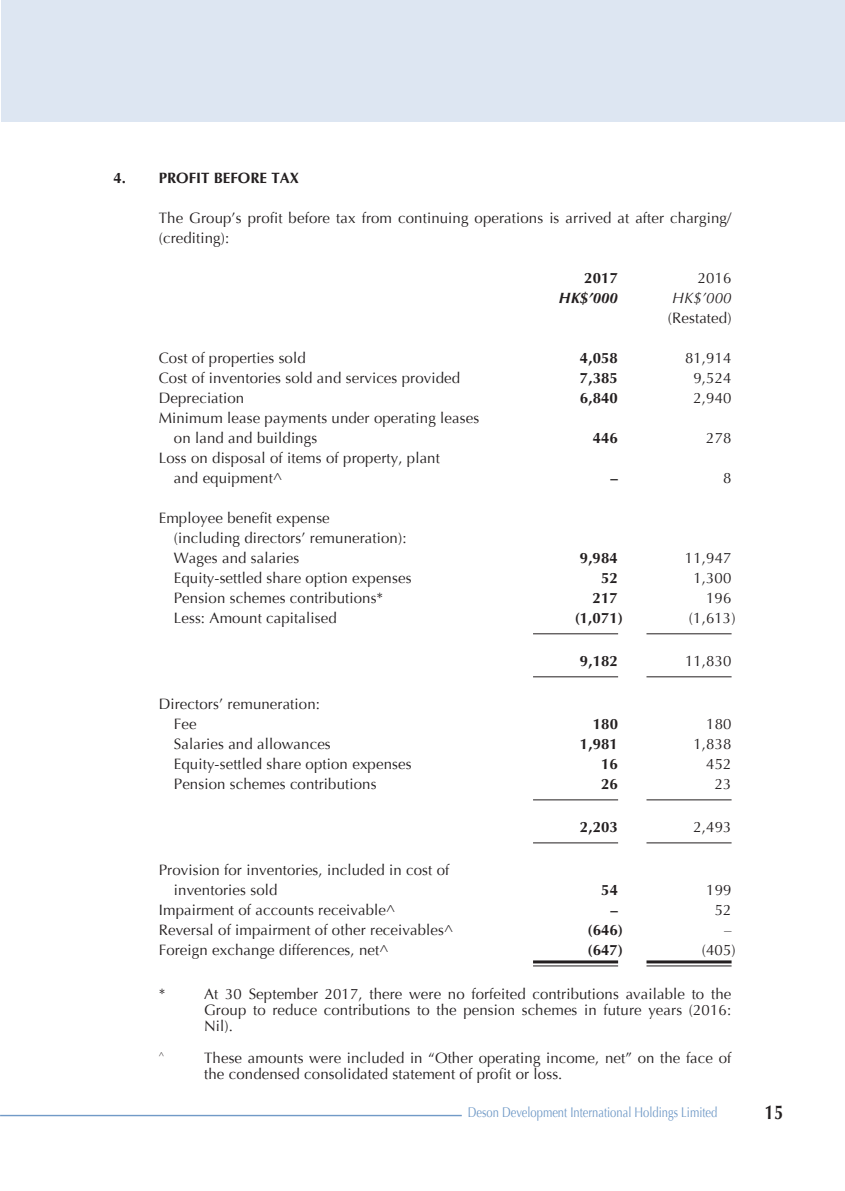
<style>
.page{position:relative;width:845px;height:1191px;background:#fff}
.page>*{position:absolute;margin:0;border:0;box-sizing:border-box;transform-origin:0 0}
.t1{font:700 20px "Optima";color:#231f20;scale:.8 1}
.t2{font:15px/20px "Optima";letter-spacing:.01em;color:#231f20}
.t3{font:700 15px "Optima";letter-spacing:.01em;color:#231f20}
.t4{font:italic 700 15px "Optima";color:#231f20}
.t5{font:italic 15px "Optima";color:#231f20}
.t6{font:14px "Optima";color:#719ac7;scale:.8 1}
.t7{font:8.8px "Optima";color:#231f20}
</style>
<div class="page">
<hr style="left:0;top:1114px;width:462px;height:2px;background:#719ac7">
<div style="left:1px;top:0;width:844px;height:121px;background:#dde6f2"></div>
<hr style="left:533px;top:633px;width:85px;height:1px;background:#231f20">
<hr style="left:646px;top:633px;width:85px;height:1px;background:#231f20">
<hr style="left:533px;top:676px;width:85px;height:1px;background:#231f20">
<hr style="left:646px;top:676px;width:85px;height:1px;background:#231f20">
<hr style="left:533px;top:799px;width:85px;height:1px;background:#231f20">
<hr style="left:646px;top:799px;width:85px;height:1px;background:#231f20">
<hr style="left:533px;top:842px;width:85px;height:1px;background:#231f20">
<hr style="left:646px;top:842px;width:85px;height:1px;background:#231f20">
<hr style="left:533px;top:960px;width:85px;height:3px;background:#231f20">
<hr style="left:533px;top:965px;width:85px;height:1px;background:#231f20">
<hr style="left:646px;top:960px;width:85px;height:3px;background:#231f20">
<hr style="left:646px;top:965px;width:85px;height:1px;background:#231f20">
<p class="t3" style="left:113px;top:169px;width:187px">4. PROFIT BEFORE TAX</p>
<p class="t2" style="left:159px;top:208px;width:574px">The Group’s profit before tax from continuing operations is arrived at after charging/ (crediting):</p>
<p class="t3" style="left:584px;top:269px;width:35px">2017</p>
<p class="t2" style="left:698px;top:268px;width:35px">2016</p>
<p class="t4" style="left:559px;top:289px;width:61px">HK$’000</p>
<p class="t5" style="left:672px;top:289px;width:61px">HK$’000</p>
<p class="t2" style="left:668px;top:308px;width:65px">(Restated)</p>
<p class="t2" style="left:159px;top:348px;width:148px">Cost of properties sold</p>
<p class="t3" style="left:580px;top:349px;width:40px">4,058</p>
<p class="t2" style="left:685px;top:348px;width:48px">81,914</p>
<p class="t2" style="left:159px;top:368px;width:303px">Cost of inventories sold and services provided</p>
<p class="t3" style="left:580px;top:369px;width:40px">7,385</p>
<p class="t2" style="left:693px;top:368px;width:40px">9,524</p>
<p class="t2" style="left:159px;top:388px;width:87px">Depreciation</p>
<p class="t3" style="left:580px;top:389px;width:40px">6,840</p>
<p class="t2" style="left:693px;top:388px;width:40px">2,940</p>
<p class="t2" style="left:174px;top:408px;width:307px;text-indent:-15px">Minimum lease payments under operating leases on land and buildings</p>
<p class="t3" style="left:593px;top:429px;width:27px">446</p>
<p class="t2" style="left:706px;top:428px;width:27px">278</p>
<p class="t2" style="left:174px;top:448px;width:268px;text-indent:-15px">Loss on disposal of items of property, plant and equipment^</p>
<p class="t2" style="left:174px;top:508px;width:234px;text-indent:-15px">Employee benefit expense<br>(including directors’ remuneration):<br>Wages and salaries</p>
<p class="t3" style="left:610px;top:469px;width:9px">–</p>
<p class="t2" style="left:723px;top:468px;width:10px">8</p>
<p class="t3" style="left:580px;top:549px;width:40px">9,984</p>
<p class="t2" style="left:685px;top:548px;width:48px">11,947</p>
<p class="t2" style="left:174px;top:568px;width:239px">Equity-settled share option expenses</p>
<p class="t3" style="left:601px;top:569px;width:18px">52</p>
<p class="t2" style="left:693px;top:568px;width:40px">1,300</p>
<p class="t2" style="left:174px;top:588px;width:211px">Pension schemes contributions*</p>
<p class="t3" style="left:592px;top:589px;width:27px">217</p>
<p class="t2" style="left:706px;top:588px;width:27px">196</p>
<p class="t2" style="left:174px;top:608px;width:164px">Less: Amount capitalised</p>
<p class="t3" style="left:575px;top:609px;width:50px">(1,071)</p>
<p class="t2" style="left:689px;top:608px;width:48px">(1,613)</p>
<p class="t3" style="left:580px;top:652px;width:40px">9,182</p>
<p class="t2" style="left:685px;top:651px;width:48px">11,830</p>
<p class="t2" style="left:174px;top:694px;width:148px;text-indent:-15px">Directors’ remuneration:<br>Fee</p>
<p class="t3" style="left:593px;top:715px;width:27px">180</p>
<p class="t2" style="left:706px;top:714px;width:27px">180</p>
<p class="t2" style="left:174px;top:734px;width:158px">Salaries and allowances</p>
<p class="t3" style="left:580px;top:735px;width:40px">1,981</p>
<p class="t2" style="left:693px;top:734px;width:40px">1,838</p>
<p class="t2" style="left:174px;top:754px;width:239px">Equity-settled share option expenses</p>
<p class="t3" style="left:601px;top:755px;width:18px">16</p>
<p class="t2" style="left:706px;top:754px;width:27px">452</p>
<p class="t2" style="left:174px;top:774px;width:204px">Pension schemes contributions</p>
<p class="t3" style="left:601px;top:775px;width:18px">26</p>
<p class="t2" style="left:714px;top:774px;width:18px">23</p>
<p class="t3" style="left:580px;top:818px;width:40px">2,203</p>
<p class="t2" style="left:693px;top:817px;width:40px">2,493</p>
<p class="t2" style="left:174px;top:860px;width:277px;text-indent:-15px">Provision for inventories, included in cost of inventories sold</p>
<p class="t3" style="left:601px;top:881px;width:18px">54</p>
<p class="t2" style="left:706px;top:880px;width:27px">199</p>
<p class="t2" style="left:159px;top:900px;width:238px">Impairment of accounts receivable^</p>
<p class="t3" style="left:610px;top:901px;width:9px">–</p>
<p class="t2" style="left:715px;top:900px;width:18px">52</p>
<p class="t2" style="left:159px;top:920px;width:296px">Reversal of impairment of other receivables^</p>
<p class="t3" style="left:587px;top:921px;width:37px">(646)</p>
<p class="t2" style="left:724px;top:920px;width:9px">–</p>
<p class="t2" style="left:159px;top:940px;width:231px">Foreign exchange differences, net^</p>
<p class="t3" style="left:587px;top:941px;width:37px">(647)</p>
<p class="t2" style="left:702px;top:940px;width:35px">(405)</p>
<p class="t2" style="left:159px;top:984px;width:8px">*</p>
<p class="t2" style="left:204px;top:986px;width:528px;line-height:16px;text-align:justify">At 30 September 2017, there were no forfeited contributions available to the Group to reduce contributions to the pension schemes in future years (2016:<br>Nil).</p>
<p class="t7" style="left:159px;top:1050px;width:7px">^</p>
<p class="t2" style="left:204px;top:1050px;width:528px;line-height:16px">These amounts were included in “Other operating income, net” on the face of the condensed consolidated statement of profit or loss.</p>
<p class="t6" style="left:468px;top:1104px;width:313px">Deson Development International Holdings Limited</p>
<h1 class="t1" style="left:765px;top:1100px;width:25px">15</h1>
</div>
